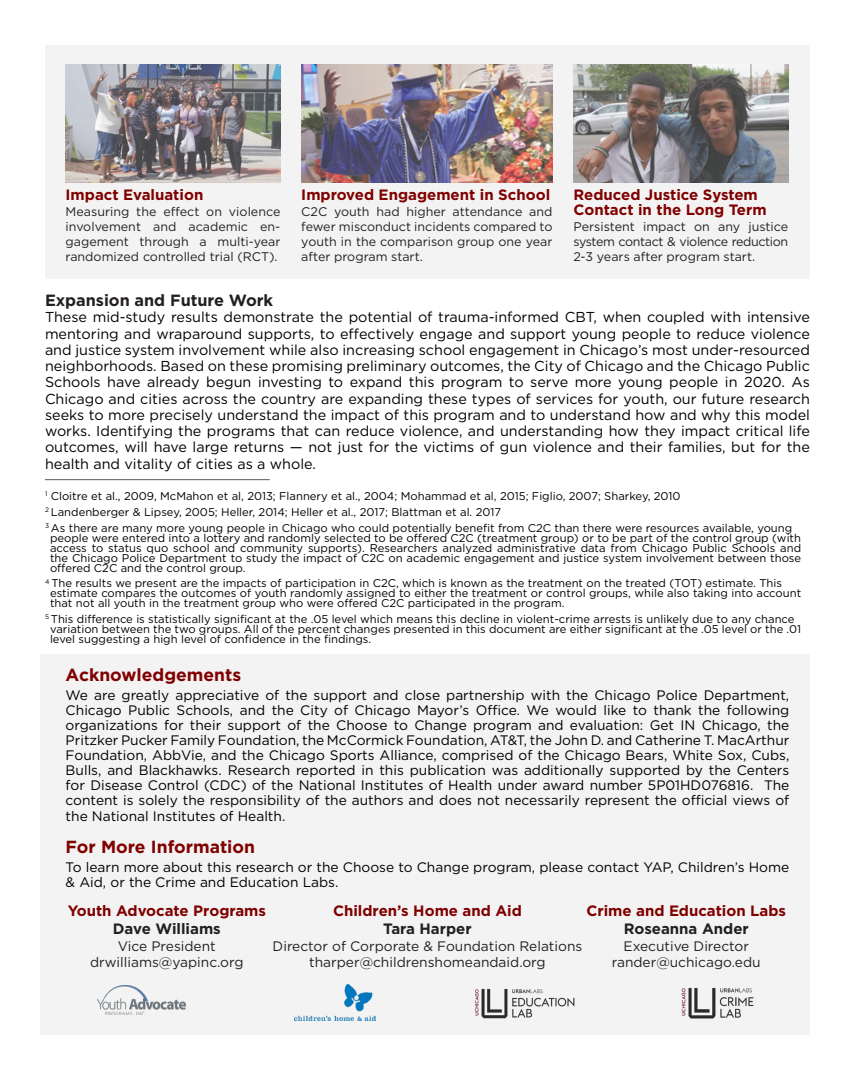
<style>
.page{position:relative;width:855px;height:1080px;background:#fff}
.page>*{position:absolute;margin:0;border:0;box-sizing:border-box;transform-origin:0 0}
.t1{font:700 17.5px "Gotham";color:#800000}
.Body_text{font:700 16.25px "Gotham";color:#231f20}
.Eval_box_headers{font:700 15px/15px "Gotham";color:#800000}
.t2{font:700 15px "Gotham";color:#231f20}
.Regular_Paragraphs{font:14.38px/16.2px "Gotham";color:#000;text-align:justify}
.Regular_Paragraphs-2{font:13.75px/15px "Gotham";color:#000;text-align:justify}
.t3{font:13.75px "Gotham";color:#231f20}
.Eval_box{font:12.5px/15px "Gotham";color:#231f20;text-align:justify}
.Body_text-2{font:11.25px/10px "Gotham";color:#000}
</style>
<div class="page">
<div style="left:41px;top:655px;width:769px;height:380px;background:#f3f3f3"></div>
<img style="left:295px;top:985px;width:80px;height:35px">
<img style="left:98px;top:985px;width:88px;height:30px">
<img style="left:475px;top:988px;width:100px;height:31px">
<img style="left:681px;top:987px;width:73px;height:32px">
<hr style="left:45px;top:479px;width:225px;height:1px;background:#57585a">
<div style="left:45px;top:45px;width:765px;height:234px;background:#f3f3f3"></div>
<img style="left:66px;top:64px;width:214px;height:118px">
<img style="left:573px;top:64px;width:215px;height:118px">
<img style="left:301px;top:64px;width:251px;height:118px">
<p class="Eval_box_headers" style="left:66px;top:187px;width:139px">Impact Evaluation</p>
<p class="Eval_box" style="left:66px;top:204px;width:216px">Measuring the effect on violence involvement and academic en&shy;gagement through a multi-year randomized controlled trial (RCT).</p>
<p class="Eval_box_headers" style="left:301px;top:187px;width:250px">Improved Engagement in School</p>
<p class="Eval_box" style="left:301px;top:204px;width:253px">C2C youth had higher attendance and fewer misconduct incidents compared to youth in the comparison group one year after program start.</p>
<p class="Eval_box_headers" style="left:573px;top:187px;width:195px">Reduced Justice System<br>Contact in the Long Term</p>
<p class="Eval_box" style="left:573px;top:219px;width:216px">Persistent impact on any justice system contact &amp; violence reduction 2-3 years after program start.</p>
<p class="Body_text" style="left:45px;top:290px;width:230px">Expansion and Future Work</p>
<p class="Regular_Paragraphs" style="left:45px;top:309px;width:767px">These mid-study results demonstrate the potential of trauma-informed CBT, when coupled with intensive mentoring and wraparound supports, to effectively engage and support young people to reduce violence and justice system involvement while also increasing school engagement in Chicago’s most under-resourced neighborhoods. Based on these promising preliminary outcomes, the City of Chicago and the Chicago Public Schools have already begun investing to expand this program to serve more young people in 2020. As Chicago and cities across the country are expanding these types of services for youth, our future research seeks to more precisely understand the impact of this program and to understand how and why this model works. Identifying the programs that can reduce violence, and understanding how they impact critical life outcomes, will have large returns — not just for the victims of gun violence and their families, but for the health and vitality of cities as a whole.</p>
<p class="Body_text-2" style="left:45px;top:491px;width:637px"><sup>1</sup> Cloitre et al., 2009, McMahon et al, 2013; Flannery et al., 2004; Mohammad et al, 2015; Figlio, 2007; Sharkey, 2010</p>
<p class="Body_text-2" style="left:45px;top:507px;width:458px"><sup>2</sup> Landenberger &amp; Lipsey, 2005; Heller, 2014; Heller et al., 2017; Blattman et al. 2017</p>
<p class="Body_text-2" style="left:45px;top:523px;width:749px"><sup>3</sup> As there are many more young people in Chicago who could potentially benefit from C2C than there were resources available, young</p>
<p class="Body_text-2" style="left:50px;top:533px;width:753px;text-align:justify">people were entered into a lottery and randomly selected to be offered C2C (treatment group) or to be part of the control group (with access to status quo school and community supports). Researchers analyzed administrative data from Chicago Public Schools and the Chicago Police Department to study the impact of C2C on academic engagement and justice system involvement between those offered C2C and the control group.</p>
<p class="Body_text-2" style="left:45px;top:578px;width:739px"><sup>4</sup> The results we present are the impacts of participation in C2C, which is known as the treatment on the treated (TOT) estimate. This</p>
<p class="Body_text-2" style="left:50px;top:588px;width:753px">estimate compares the outcomes of youth randomly assigned to either the treatment or control groups, while also taking into account that not all youth in the treatment group who were offered C2C participated in the program.</p>
<p class="Body_text-2" style="left:45px;top:614px;width:751px"><sup>5</sup> This difference is statistically significant at the .05 level which means this decline in violent-crime arrests is unlikely due to any chance</p>
<p class="Body_text-2" style="left:50px;top:624px;width:753px">variation between the two groups. All of the percent changes presented in this document are either significant at the .05 level or the .01 level suggesting a high level of confidence in the findings.</p>
<p class="t1" style="left:66px;top:663px;width:177px">Acknowledgements</p>
<p class="Regular_Paragraphs-2" style="left:66px;top:687px;width:725px">We are greatly appreciative of the support and close partnership with the Chicago Police Department, Chicago Public Schools, and the City of Chicago Mayor’s Office. We would like to thank the following organizations for their support of the Choose to Change program and evaluation: Get IN Chicago, the Pritzker Pucker Family Foundation, the McCormick Foundation, AT&amp;T, the John D. and Catherine T. MacArthur Foundation, AbbVie, and the Chicago Sports Alliance, comprised of the Chicago Bears, White Sox, Cubs, Bulls, and Blackhawks. Research reported in this publication was additionally supported by the Centers for Disease Control (CDC) of the National Institutes of Health under award number 5P01HD076816. The content is solely the responsibility of the authors and does not necessarily represent the official views of</p>
<p class="Regular_Paragraphs-2" style="left:66px;top:808px;width:221px">the National Institutes of Health.</p>
<p class="t1" style="left:66px;top:835px;width:191px">For More Information</p>
<p class="Regular_Paragraphs-2" style="left:66px;top:859px;width:725px">To learn more about this research or the Choose to Change program, please contact YAP, Children’s Home &amp; Aid, or the Crime and Education Labs.</p>
<p class="Eval_box_headers" style="left:333px;top:903px;width:190px">Children’s Home and Aid</p>
<p class="t2" style="left:383px;top:919px;width:90px">Tara Harper</p>
<p class="t3" style="left:273px;top:937px;width:311px">Director of Corporate &amp; Foundation Relations</p>
<p class="t3" style="left:309px;top:953px;width:238px">tharper@childrenshomeandaid.org</p>
<p class="Eval_box_headers" style="left:68px;top:903px;width:200px">Youth Advocate Programs</p>
<p class="t2" style="left:113px;top:919px;width:109px">Dave Williams</p>
<p class="t3" style="left:118px;top:937px;width:99px">Vice President</p>
<p class="t3" style="left:90px;top:953px;width:155px">drwilliams@yapinc.org</p>
<p class="Eval_box_headers" style="left:586px;top:903px;width:201px">Crime and Education Labs</p>
<p class="t2" style="left:624px;top:919px;width:127px">Roseanna Ander</p>
<p class="t3" style="left:623px;top:937px;width:127px">Executive Director</p>
<p class="t3" style="left:612px;top:953px;width:150px">rander@uchicago.edu</p>
</div>
